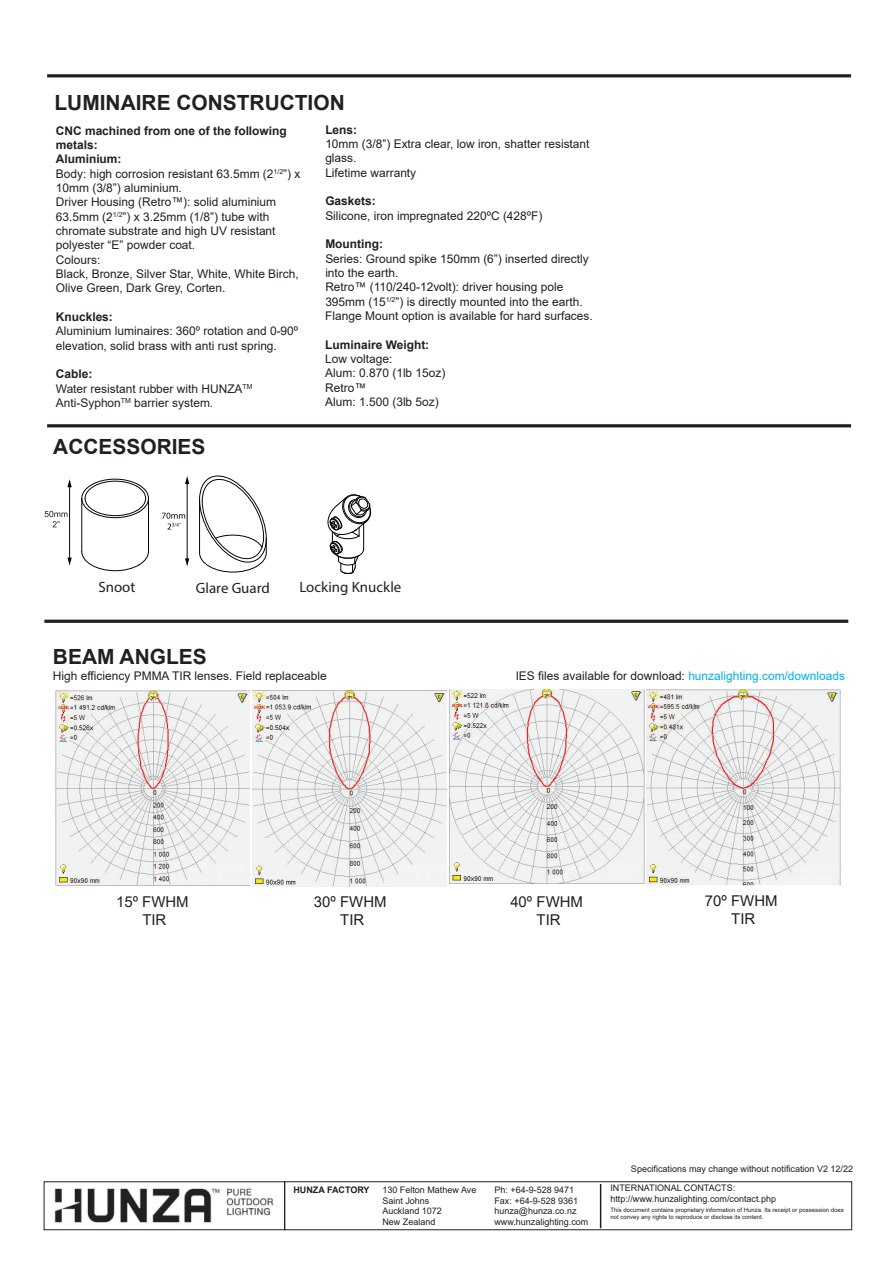
<style>
.page{position:relative;width:893px;height:1263px;background:#fff}
.page>*{position:absolute;margin:0;border:0;box-sizing:border-box;transform-origin:0 0}
.t1{font:700 20.85px "Arial";color:#231f20}
.t2{font:15px/17.9px "Arial";color:#231f20;text-align:center}
.t3{font:15px "Myriad Pro";color:#231f20}
.t4{font:15px "Arial";color:#211e1f}
.t5{font:12px/14.4px "Arial";color:#231f20}
.t6{font:12px/14.4px "Arial";color:#211e1f}
.t7{font:700 12px "Arial";color:#211e1f}
.t8{font:700 12px "Arial";color:#231f20}
.t9{font:9px/10.8px "Arial";color:#211e1e}
.t10{font:9px "Arial";color:#221e1f}
.t11{font:700 9px "Arial";color:#211e1e}
.t12{font:6px/7.2px "Arial";color:#211e1e}
.s1{font-weight:700}
.s2{color:#00aeef}
</style>
<div class="page">
<hr style="left:47px;top:424px;width:804px;height:3px;background:#231f20">
<hr style="left:44px;top:620px;width:804px;height:3px;background:#231f20">
<hr style="left:47px;top:74px;width:804px;height:3px;background:#231f20">
<svg style="left:199px;top:475px;width:68px;height:97px"></svg>
<hr style="left:187px;top:483px;width:1px;height:77px;background:#040503">
<svg style="left:185px;top:476px;width:4px;height:8px"></svg>
<svg style="left:185px;top:558px;width:4px;height:8px"></svg>
<svg style="left:162px;top:513px;width:23px;height:16px"></svg>
<svg style="left:327px;top:494px;width:45px;height:80px"></svg>
<svg style="left:81px;top:551px;width:68px;height:20px"></svg>
<hr style="left:82px;top:498px;width:1px;height:53px;background:#040503">
<hr style="left:148px;top:498px;width:1px;height:53px;background:#040503">
<svg style="left:81px;top:479px;width:68px;height:39px"></svg>
<hr style="left:69px;top:486px;width:1px;height:73px;background:#040503">
<svg style="left:67px;top:479px;width:5px;height:8px"></svg>
<svg style="left:67px;top:558px;width:5px;height:8px"></svg>
<svg style="left:45px;top:511px;width:22px;height:16px"></svg>
<img style="left:55px;top:690px;width:195px;height:195px">
<img style="left:252px;top:690px;width:195px;height:196px">
<img style="left:449px;top:690px;width:195px;height:194px">
<img style="left:646px;top:690px;width:195px;height:197px">
<div style="left:284px;top:1181px;width:568px;height:49px;border:1px solid #211e1e"></div>
<hr style="left:600px;top:1184px;width:1px;height:44px;background:#211e1e">
<img style="left:54px;top:1188px;width:220px;height:35px">
<div style="left:44px;top:1181px;width:241px;height:49px;border:1px solid #211e1e"></div>
<h1 class="t1" style="left:54px;top:88px;width:292px">LUMINAIRE CONSTRUCTION</h1>
<p class="t5" style="left:56px;top:123px;width:246px"><span class="s1">CNC machined from one of the following metals:<br>Aluminium:<br></span>Body: high corrosion resistant 63.5mm (2<sup>1/2</sup>”) x<br>10mm (3/8”) aluminium.<br>Driver Housing (Retro™): solid aluminium<br>63.5mm (2<sup>1/2</sup>”) x 3.25mm (1/8”) tube with chromate substrate and high UV resistant polyester “E” powder coat.<br>Colours:<br>Black, Bronze, Silver Star, White, White Birch,<br>Olive Green, Dark Grey, Corten.</p>
<p class="t8" style="left:56px;top:308px;width:59px">Knuckles:</p>
<p class="t5" style="left:56px;top:324px;width:244px">Aluminium luminaires: 360º rotation and 0-90º elevation, solid brass with anti rust spring.</p>
<p class="t5" style="left:56px;top:367px;width:198px"><span class="s1">Cable:<br></span>Water resistant rubber with HUNZA<sup>TM<br></sup>Anti-Syphon<sup>TM</sup> barrier system.</p>
<p class="t7" style="left:325px;top:121px;width:33px">Lens:</p>
<p class="t6" style="left:325px;top:136px;width:266px">10mm (3/8”) Extra clear, low iron, shatter resistant glass.<br>Lifetime warranty</p>
<p class="t7" style="left:325px;top:192px;width:52px">Gaskets:</p>
<p class="t6" style="left:325px;top:208px;width:219px">Silicone, iron impregnated 220ºC (428ºF)</p>
<p class="t7" style="left:325px;top:235px;width:59px">Mounting:</p>
<p class="t6" style="left:325px;top:251px;width:269px">Series: Ground spike 150mm (6”) inserted directly into the earth.<br>Retro™ (110/240-12volt): driver housing pole 395mm (15<sup>1/2</sup>”) is directly mounted into the earth.<br>Flange Mount option is available for hard surfaces.</p>
<p class="t7" style="left:325px;top:336px;width:105px">Luminaire Weight:</p>
<p class="t6" style="left:325px;top:351px;width:122px">Low voltage:<br>Alum: 0.870 (1lb 15oz)<br>Retro™<br>Alum: 1.500 (3lb 5oz)</p>
<h1 class="t1" style="left:53px;top:432px;width:154px">ACCESSORIES</h1>
<p class="t3" style="left:98px;top:578px;width:38px">Snoot</p>
<p class="t3" style="left:196px;top:579px;width:75px">Glare Guard</p>
<h1 class="t1" style="left:53px;top:642px;width:155px">BEAM ANGLES</h1>
<p class="t3" style="left:299px;top:578px;width:103px">Locking Knuckle</p>
<p class="t5" style="left:53px;top:669px;width:275px">High efficiency PMMA TIR lenses. Field replaceable</p>
<p class="t5" style="left:516px;top:669px;width:331px">IES files available for download: <span class="s2">hunzalighting.com/downloads</span></p>
<p class="t2" style="left:116px;top:893px;width:74px">15º FWHM<br>TIR</p>
<p class="t2" style="left:314px;top:893px;width:74px">30º FWHM<br>TIR</p>
<p class="t2" style="left:510px;top:893px;width:74px">40º FWHM<br>TIR</p>
<p class="t4" style="left:705px;top:890px;width:74px">70º FWHM</p>
<p class="t2" style="left:731px;top:910px;width:26px">TIR</p>
<p class="t10" style="left:631px;top:1162px;width:224px">Specifications may change without notification V2 12/22</p>
<p class="t11" style="left:293px;top:1183px;width:78px">HUNZA FACTORY</p>
<p class="t9" style="left:382px;top:1184px;width:95px">130 Felton Mathew Ave<br>Saint Johns<br>Auckland 1072<br>New Zealand</p>
<p class="t9" style="left:494px;top:1184px;width:96px">Ph: +64-9-528 9471<br>Fax: +64-9-528 9361 hunza@hunza.co.nz www.hunzalighting.com</p>
<p class="t9" style="left:610px;top:1183px;width:167px">INTERNATIONAL CONTACTS: http://www.hunzalighting.com/contact.php</p>
<p class="t12" style="left:610px;top:1206px;width:235px">This document contains proprietary information of Hunza. Its receipt or possession does not convey any rights to reproduce or disclose its content.</p>
</div>
